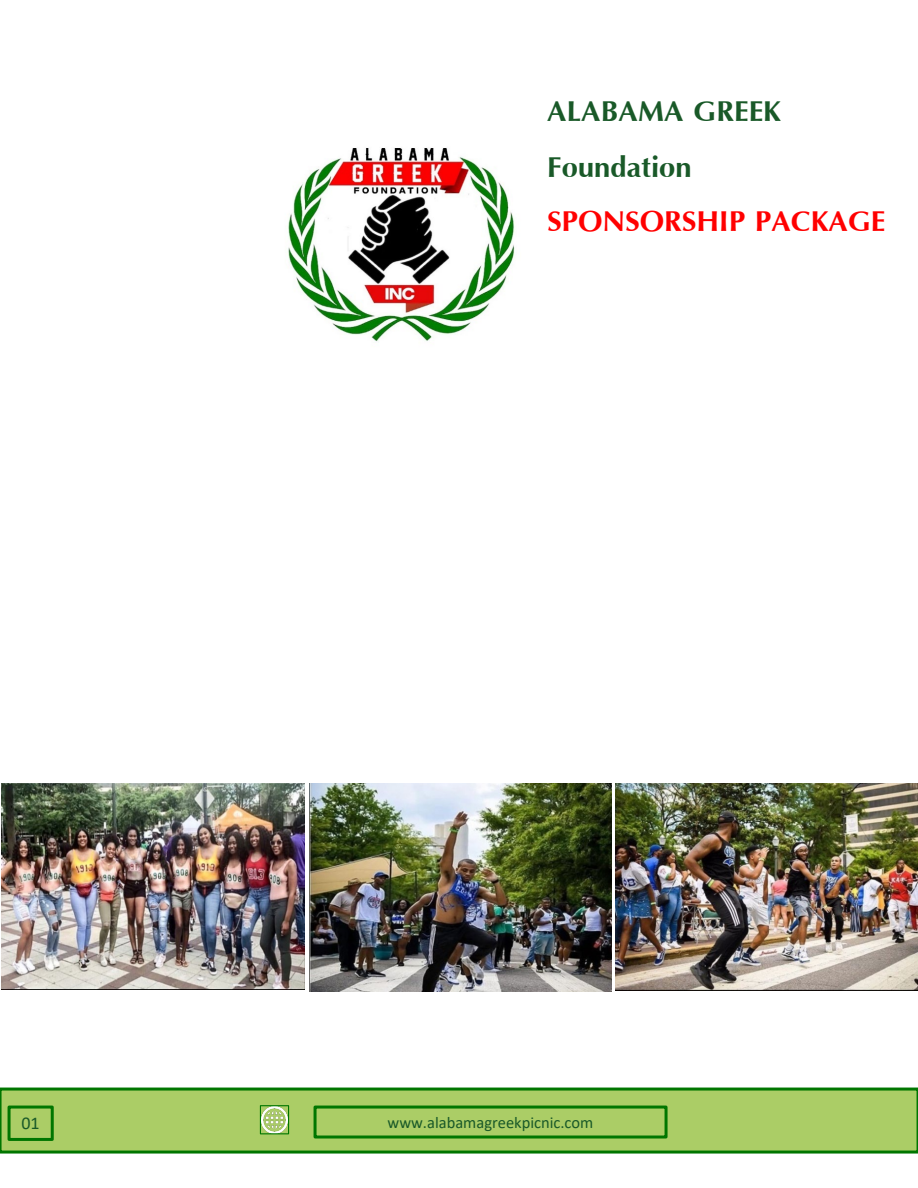
<style>
.page{position:relative;width:918px;height:1188px;background:#fff}
.page>*{position:absolute;margin:0;border:0;box-sizing:border-box;transform-origin:0 0}
.t1{font:45px/55.9px "Iris UPC Bold";color:#195928}
.t2{font:45px "Iris UPC Bold";color:#f00}
.t3{font:18px "Calibri";color:#195928}
.t4{font:16.5px "Calibri";color:#195928}
</style>
<div class="page">
<svg style="left:0;top:1088px;width:918px;height:66px;background:#9ac45d"></svg>
<div style="left:314px;top:1106px;width:354px;height:33px;border:3px solid #007600"></div>
<img style="left:262px;top:1107px;width:25px;height:25px">
<div style="left:260px;top:1105px;width:29px;height:29px;border:1px solid #007600"></div>
<div style="left:8px;top:1106px;width:46px;height:35px;border:3px solid #007600"></div>
<img style="left:288px;top:148px;width:227px;height:194px">
<img style="left:616px;top:783px;width:302px;height:208px">
<img style="left:2px;top:783px;width:302px;height:207px">
<img style="left:310px;top:783px;width:302px;height:209px">
<p class="t1" style="left:547px;top:81px;width:236px">ALABAMA GREEK<br>Foundation</p>
<p class="t2" style="left:547px;top:188px;width:340px">SPONSORSHIP PACKAGE</p>
<p class="t3" style="left:22px;top:1111px;width:20px">01</p>
<p class="t4" style="left:388px;top:1111px;width:207px">www.alabamagreekpicnic.com</p>
</div>
